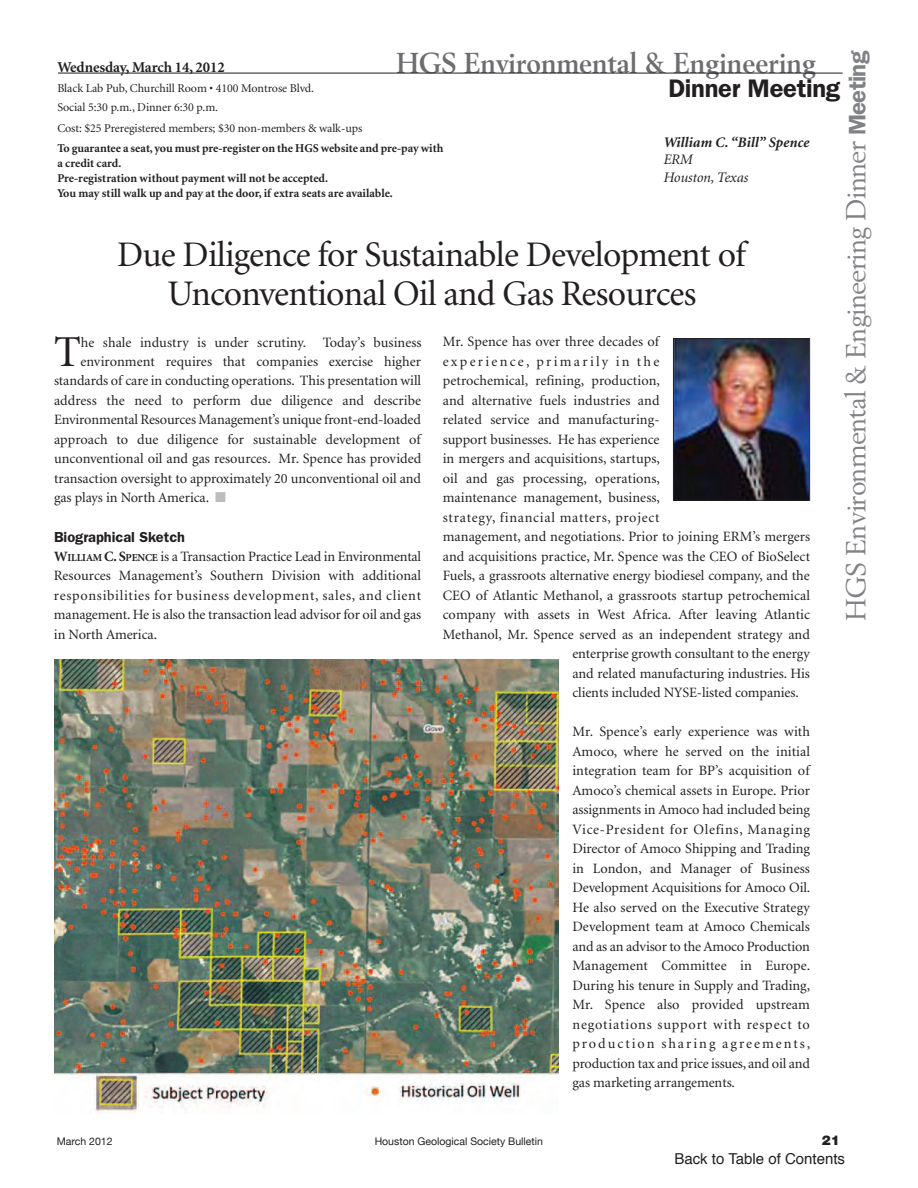
<style>
.page{position:relative;width:918px;height:1188px;background:#fff}
.page>*{position:absolute;margin:0;border:0;box-sizing:border-box;transform-origin:0 0}
.t1{font:44.25px "Minion";color:#231f20}
.t2{font:36px/39px "Minion";letter-spacing:-.02em;color:#231f20;text-align:center}
.t3{font:700 28.5px "Berling";color:#6c6d70;scale:.95 1}
.t4{font:27.3px "Berling";letter-spacing:-.03em;color:#808285}
.t5{font:600 25.5px "Franklin Gothic";letter-spacing:-.01em;color:#231f20}
.t6{font:700 15px "Minion";letter-spacing:-.005em;color:#231f20}
.t7{font:15px "Helvetica";color:#231f20}
.t8{font:italic 700 14.55px "Minion";color:#231f20}
.t9{font:600 14.55px "Franklin Gothic";color:#231f20}
.t10{font:italic 14.55px/17.4px "Minion";letter-spacing:-.005em;color:#231f20}
.t11{font:14.25px/19.5px "Minion";color:#231f20;text-align:justify}
.t12{font:14.25px "Minion";letter-spacing:.05em;color:#231f20}
.t13{font:14.25px "Minion";letter-spacing:.16em;color:#231f20}
.t14{font:900 13.5px "Helvetica Neue";color:#231f20}
.t15{font:700 12px/15px "Minion";color:#231f20}
.t16{font:12px/19.5px "Minion";letter-spacing:-.005em;color:#231f20}
.t17{font:10.5px "Helvetica Neue";color:#231f20}
.s1{font-family:"Franklin Gothic";font-weight:600;font-size:24px}
.s2{color:#bcbdc0}
.s3{font-weight:700}
.s4{font-weight:700;font-size:10.65px}
</style>
<div class="page">
<hr style="left:58px;top:73px;width:785px;height:1px;background:#231f20">
<img style="left:54px;top:660px;width:505px;height:453px">
<img style="left:675px;top:340px;width:133px;height:159px">
<div style="left:673px;top:338px;width:137px;height:163px;border:1px solid #231f20"></div>
<h3 class="t4" style="left:845px;top:621px;width:571px;rotate:-90deg">HGS Environmental &amp; Engineering Dinner <span class="s1">Meeting</span></h3>
<h3 class="t3" style="left:396px;top:51px;width:443px">HGS Environmental &amp; Engineering</h3>
<h3 class="t5" style="left:668px;top:79px;width:173px">Dinner Meeting</h3>
<p class="t6" style="left:57px;top:62px;width:169px">Wednesday, March 14, 2012</p>
<p class="t16" style="left:57px;top:79px;width:258px">Black Lab Pub, Churchill Room • 4100 Montrose Blvd.<br>Social 5:30 p.m., Dinner 6:30 p.m.</p>
<p class="t16" style="left:57px;top:120px;width:306px">Cost: $25 Preregistered members; $30 non-members &amp; walk-ups</p>
<p class="t15" style="left:57px;top:141px;width:387px">To guarantee a seat, you must pre-register on the HGS website and pre-pay with a credit card.<br>Pre-registration without payment will not be accepted.<br>You may still walk up and pay at the door, if extra seats are available.</p>
<p class="t8" style="left:663px;top:137px;width:147px">William C. “Bill” Spence</p>
<p class="t10" style="left:663px;top:152px;width:86px">ERM<br>Houston, Texas</p>
<h2 class="t2" style="left:117px;top:238px;width:630px">Due Diligence for Sustainable Development of<br>Unconventional Oil and Gas Resources</h2>
<h1 class="t1" style="left:54px;top:335px;width:28px">T</h1>
<p class="t11" style="left:81px;top:333px;width:342px">he shale industry is under scrutiny. Today’s business</p>
<p class="t11" style="left:443px;top:333px;width:218px">Mr. Spence has over three decades of</p>
<p class="t13" style="left:443px;top:356px;width:218px">experience, primarily in the</p>
<p class="t11" style="left:443px;top:372px;width:219px">petrochemical, refining, production,</p>
<p class="t11" style="left:443px;top:392px;width:218px">and alternative fuels industries and</p>
<p class="t11" style="left:443px;top:411px;width:218px">related service and manufacturing-</p>
<p class="t11" style="left:443px;top:431px;width:218px">support businesses. He has experience</p>
<p class="t11" style="left:443px;top:450px;width:219px">in mergers and acquisitions, startups,</p>
<p class="t11" style="left:443px;top:470px;width:219px">oil and gas processing, operations,</p>
<p class="t11" style="left:443px;top:489px;width:219px">maintenance management, business,</p>
<p class="t12" style="left:443px;top:512px;width:218px">strategy, financial matters, project</p>
<p class="t11" style="left:443px;top:528px;width:369px">management, and negotiations. Prior to joining ERM’s mergers</p>
<p class="t11" style="left:443px;top:548px;width:369px">and acquisitions practice, Mr. Spence was the CEO of BioSelect</p>
<p class="t11" style="left:443px;top:567px;width:368px">Fuels, a grassroots alternative energy biodiesel company, and the</p>
<p class="t11" style="left:443px;top:587px;width:369px">CEO of Atlantic Methanol, a grassroots startup petrochemical</p>
<p class="t11" style="left:443px;top:606px;width:369px">company with assets in West Africa. After leaving Atlantic</p>
<p class="t11" style="left:443px;top:626px;width:369px">Methanol, Mr. Spence served as an independent strategy and</p>
<p class="t11" style="left:572px;top:645px;width:239px">enterprise growth consultant to the energy</p>
<p class="t11" style="left:572px;top:665px;width:239px">and related manufacturing industries. His</p>
<p class="t11" style="left:572px;top:684px;width:228px">clients included NYSE-listed companies.</p>
<p class="t11" style="left:572px;top:723px;width:239px">Mr. Spence’s early experience was with Amoco, where he served on the initial integration team for BP’s acquisition of Amoco’s chemical assets in Europe. Prior assignments in Amoco had included being Vice-President for Olefins, Managing Director of Amoco Shipping and Trading in London, and Manager of Business Development Acquisitions for Amoco Oil.<br>He also served on the Executive Strategy Development team at Amoco Chemicals and as an advisor to the Amoco Production Management Committee in Europe.<br>During his tenure in Supply and Trading, Mr. Spence also provided upstream negotiations support with respect to production sharing agreements, production tax and price issues, and oil and gas marketing arrangements.</p>
<p class="t11" style="left:80px;top:353px;width:342px">environment requires that companies exercise higher</p>
<p class="t11" style="left:54px;top:372px;width:369px">standards of care in conducting operations. This presentation will</p>
<p class="t11" style="left:54px;top:392px;width:369px">address the need to perform due diligence and describe</p>
<p class="t11" style="left:54px;top:411px;width:368px">Environmental Resources Management’s unique front-end-loaded</p>
<p class="t11" style="left:54px;top:431px;width:368px">approach to due diligence for sustainable development of</p>
<p class="t11" style="left:54px;top:450px;width:369px">unconventional oil and gas resources. Mr. Spence has provided</p>
<p class="t11" style="left:54px;top:470px;width:369px">transaction oversight to approximately 20 unconventional oil and</p>
<p class="t11" style="left:54px;top:489px;width:173px">gas plays in North America. <span class="s2">■</span></p>
<p class="t9" style="left:54px;top:532px;width:133px">Biographical Sketch</p>
<p class="t11" style="left:54px;top:548px;width:369px"><span class="s3">W</span><span class="s4">ILLIAM</span> <span class="s3">C. S</span><span class="s4">PENCE</span> is a Transaction Practice Lead in Environmental Resources Management’s Southern Division with additional responsibilities for business development, sales, and client management. He is also the transaction lead advisor for oil and gas in North America.</p>
<p class="t17" style="left:57px;top:1135px;width:57px">March 2012</p>
<p class="t17" style="left:375px;top:1135px;width:170px">Houston Geological Society Bulletin</p>
<p class="t14" style="left:822px;top:1136px;width:19px">21</p>
<p class="t7" style="left:674px;top:1152px;width:172px">Back to Table of Contents</p>
</div>
